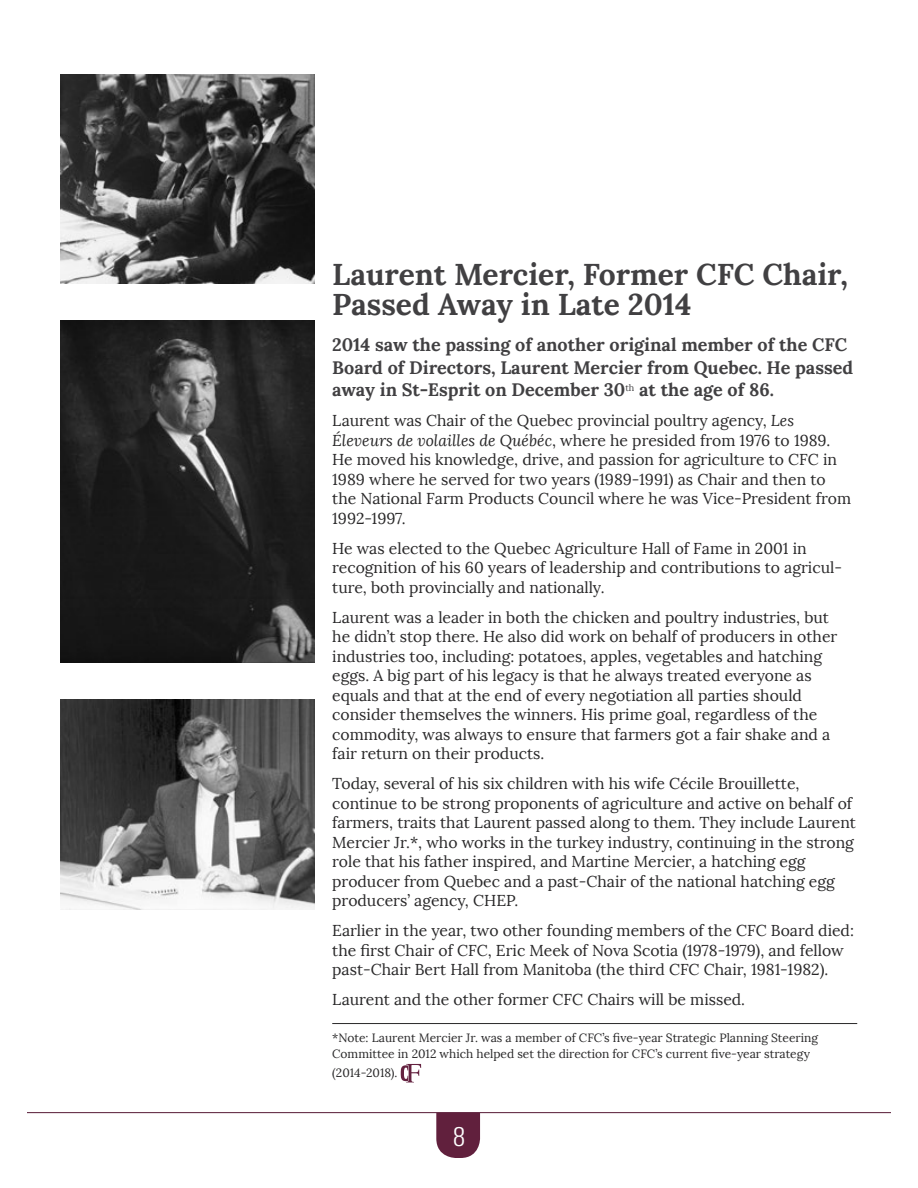
<style>
.page{position:relative;width:918px;height:1188px;background:#fff}
.page>*{position:absolute;margin:0;border:0;box-sizing:border-box;transform-origin:0 0}
.t1{font:700 30px/30px "Lora";color:#414042}
.t2{font:300 condensed 27px "Univers LT Std";color:#fff}
.t3{font:700 18px/22.5px "Lora";color:#414042}
.t4{font:15.75px/19.5px "Lora";color:#292829}
.t5{font:12px/16.5px "Lora";color:#292829}
.s1{font-style:italic}
</style>
<div class="page">
<hr style="left:27px;top:1112px;width:864px;height:1px;background:#561935">
<svg style="left:436px;top:1113px;width:44px;height:45px;background:#6e324d"></svg>
<hr style="left:332px;top:1023px;width:525px;height:1px;background:#292829">
<svg style="left:401px;top:1064px;width:20px;height:18px"></svg>
<img style="left:61px;top:74px;width:253px;height:210px">
<img style="left:61px;top:700px;width:253px;height:209px">
<img style="left:61px;top:321px;width:253px;height:342px">
<h1 class="t1" style="left:332px;top:259px;width:517px">Laurent Mercier, Former CFC Chair,<br>Passed Away in Late 2014</h1>
<p class="t3" style="left:332px;top:333px;width:523px">2014 saw the passing of another original member of the CFC<br>Board of Directors, Laurent Mercier from Quebec. He passed away in St-Esprit on December 30<sup>th</sup> at the age of 86.</p>
<p class="t4" style="left:332px;top:411px;width:520px">Laurent was Chair of the Quebec provincial poultry agency, <span class="s1">Les Éleveurs de volailles de Québéc</span>, where he presided from 1976 to 1989.<br>He moved his knowledge, drive, and passion for agriculture to CFC in 1989 where he served for two years (1989-1991) as Chair and then to the National Farm Products Council where he was Vice-President from 1992-1997.</p>
<p class="t4" style="left:332px;top:538px;width:511px">He was elected to the Quebec Agriculture Hall of Fame in 2001 in recognition of his 60 years of leadership and contributions to agricul&shy;ture, both provincially and nationally.</p>
<p class="t4" style="left:332px;top:607px;width:507px">Laurent was a leader in both the chicken and poultry industries, but he didn’t stop there. He also did work on behalf of producers in other industries too, including: potatoes, apples, vegetables and hatching eggs. A big part of his legacy is that he always treated everyone as equals and that at the end of every negotiation all parties should consider themselves the winners. His prime goal, regardless of the commodity, was always to ensure that farmers got a fair shake and a fair return on their products.</p>
<p class="t4" style="left:332px;top:774px;width:525px">Today, several of his six children with his wife Cécile Brouillette, continue to be strong proponents of agriculture and active on behalf of farmers, traits that Laurent passed along to them. They include Laurent Mercier Jr.*, who works in the turkey industry, continuing in the strong role that his father inspired, and Martine Mercier, a hatching egg producer from Quebec and a past-Chair of the national hatching egg producers’ agency, CHEP.</p>
<p class="t4" style="left:332px;top:921px;width:523px">Earlier in the year, two other founding members of the CFC Board died: the first Chair of CFC, Eric Meek of Nova Scotia (1978-1979), and fellow past-Chair Bert Hall from Manitoba (the third CFC Chair, 1981-1982).</p>
<p class="t4" style="left:332px;top:990px;width:414px">Laurent and the other former CFC Chairs will be missed.</p>
<p class="t5" style="left:332px;top:1029px;width:487px">*Note: Laurent Mercier Jr. was a member of CFC’s five-year Strategic Planning Steering<br>Committee in 2012 which helped set the direction for CFC’s current five-year strategy</p>
<p class="t5" style="left:332px;top:1065px;width:67px">(2014-2018).</p>
<h2 class="t2" style="left:453px;top:1120px;width:13px">8</h2>
</div>
